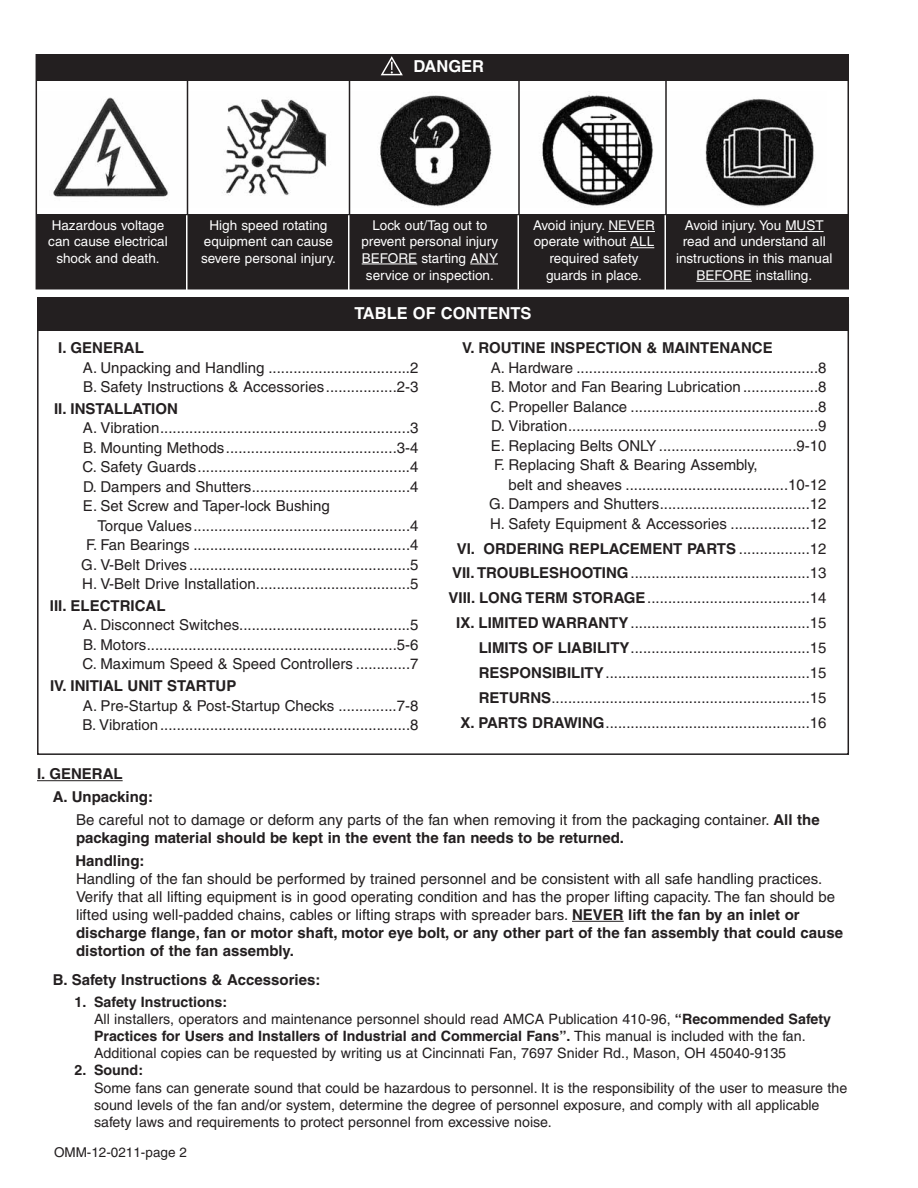
<style>
.page{position:relative;width:918px;height:1188px;background:#fff}
.page>*{position:absolute;margin:0;border:0;box-sizing:border-box;transform-origin:0 0}
.t1{font:700 16.5px "Helvetica";color:#fff}
.t2{font:15px/19.5px "Helvetica";color:#231f20;text-align:justify}
.t3{font:700 15px/22.8px "Helvetica";color:#231f20}
.t4{font:14.25px/17.1px "Helvetica";color:#231f20}
.t5{font:700 14.25px "Helvetica";color:#231f20}
.t6{font:13.5px "Helvetica";color:#fff}
.t7{font:13.5px "Helvetica";color:#231f20}
.s1{font-weight:700}
</style>
<div class="page">
<div style="left:37px;top:297px;width:812px;height:34px;background:#231f20"></div>
<div style="left:37px;top:214px;width:812px;height:76px;background:#231f20"></div>
<div style="left:37px;top:54px;width:812px;height:27px;background:#231f20"></div>
<img style="left:53px;top:92px;width:761px;height:116px">
<hr style="left:608px;top:231px;width:47px;height:1px;background:#fff">
<hr style="left:785px;top:231px;width:39px;height:1px;background:#fff">
<svg style="left:630px;top:247px;width:24px;height:1px"></svg>
<hr style="left:362px;top:264px;width:55px;height:1px;background:#fff">
<svg style="left:470px;top:264px;width:28px;height:1px"></svg>
<hr style="left:696px;top:281px;width:56px;height:1px;background:#fff">
<hr style="left:37px;top:780px;width:86px;height:1px;background:#231f20">
<hr style="left:572px;top:921px;width:52px;height:1px;background:#231f20">
<div style="left:36px;top:54px;width:813px;height:236px;border:2px solid #231f20"></div>
<hr style="left:187px;top:81px;width:1px;height:135px;background:#231f20">
<hr style="left:349px;top:81px;width:1px;height:134px;background:#231f20">
<hr style="left:518px;top:81px;width:2px;height:137px;background:#231f20">
<hr style="left:665px;top:81px;width:2px;height:135px;background:#231f20">
<hr style="left:186px;top:215px;width:2px;height:76px;background:#fff">
<hr style="left:348px;top:215px;width:2px;height:76px;background:#fff">
<hr style="left:518px;top:215px;width:1px;height:75px;background:#fff">
<hr style="left:664px;top:215px;width:2px;height:75px;background:#fff">
<svg style="left:381px;top:56px;width:22px;height:20px"></svg>
<p class="t1" style="left:413px;top:60px;width:72px">DANGER</p>
<p class="t6" style="left:52px;top:220px;width:114px">Hazardous voltage</p>
<p class="t6" style="left:210px;top:220px;width:119px">High speed rotating</p>
<p class="t6" style="left:372px;top:220px;width:116px">Lock out/Tag out to</p>
<p class="t6" style="left:533px;top:220px;width:123px">Avoid injury. NEVER</p>
<p class="t6" style="left:685px;top:220px;width:140px">Avoid injury. You MUST</p>
<p class="t6" style="left:48px;top:237px;width:121px">can cause electrical</p>
<p class="t6" style="left:204px;top:237px;width:131px">equipment can cause</p>
<p class="t6" style="left:361px;top:237px;width:138px">prevent personal injury</p>
<p class="t6" style="left:534px;top:237px;width:122px">operate without ALL</p>
<p class="t6" style="left:683px;top:237px;width:144px">read and understand all</p>
<p class="t6" style="left:56px;top:253px;width:105px">shock and death.</p>
<p class="t6" style="left:201px;top:253px;width:136px">severe personal injury.</p>
<p class="t6" style="left:362px;top:253px;width:138px">BEFORE starting ANY</p>
<p class="t6" style="left:549px;top:253px;width:91px">required safety</p>
<p class="t6" style="left:676px;top:253px;width:158px">instructions in this manual</p>
<p class="t6" style="left:366px;top:270px;width:129px">service or inspection.</p>
<p class="t6" style="left:546px;top:270px;width:97px">guards in place.</p>
<p class="t6" style="left:696px;top:270px;width:117px">BEFORE installing.</p>
<p class="t1" style="left:354px;top:308px;width:179px">TABLE OF CONTENTS</p>
<p class="t3" style="left:58px;top:338px;width:87px">I. GENERAL</p>
<p class="t2" style="left:83px;top:359px;width:337px">A. Unpacking and Handling ..................................2<br>B. Safety Instructions &amp; Accessories.................2-3</p>
<p class="t3" style="left:54px;top:399px;width:125px">II. INSTALLATION</p>
<p class="t2" style="left:83px;top:420px;width:337px">A. Vibration............................................................3<br>B. Mounting Methods.........................................3-4<br>C. Safety Guards...................................................4<br>D. Dampers and Shutters......................................4<br>E. Set Screw and Taper-lock Bushing</p>
<p class="t2" style="left:81px;top:517px;width:339px;text-align:right">Torque Values....................................................4<br>F. Fan Bearings ....................................................4<br>G. V-Belt Drives .....................................................5<br>H. V-Belt Drive Installation.....................................5</p>
<p class="t3" style="left:50px;top:596px;width:117px">III. ELECTRICAL</p>
<p class="t2" style="left:83px;top:617px;width:337px">A. Disconnect Switches.........................................5<br>B. Motors............................................................5-6<br>C. Maximum Speed &amp; Speed Controllers .............7</p>
<p class="t3" style="left:50px;top:676px;width:188px">IV. INITIAL UNIT STARTUP</p>
<p class="t2" style="left:82px;top:697px;width:338px">A. Pre-Startup &amp; Post-Startup Checks ..............7-8<br>B. Vibration............................................................8</p>
<p class="t3" style="left:462px;top:338px;width:312px">V. ROUTINE INSPECTION &amp; MAINTENANCE</p>
<p class="t2" style="left:491px;top:359px;width:337px">A. Hardware ..........................................................8<br>B. Motor and Fan Bearing Lubrication ..................8<br>C. Propeller Balance .............................................8<br>D. Vibration............................................................9<br>E. Replacing Belts ONLY .................................9-10<br>F. Replacing Shaft &amp; Bearing Assembly,</p>
<p class="t2" style="left:489px;top:476px;width:339px;text-indent:19px">belt and sheaves .......................................10-12<br>G. Dampers and Shutters....................................12<br>H. Safety Equipment &amp; Accessories ...................12</p>
<p class="t2" style="left:448px;top:537px;width:380px;line-height:24.9px;text-align:right"><span class="s1">VI. ORDERING REPLACEMENT PARTS</span> .................12<br><span class="s1">VII. TROUBLESHOOTING</span>...........................................13<br><span class="s1">VIII. LONG TERM STORAGE</span>.......................................14<br><span class="s1">IX. LIMITED WARRANTY</span>...........................................15<br><span class="s1">LIMITS OF LIABILITY</span>...........................................15<br><span class="s1">RESPONSIBILITY</span>.................................................15<br><span class="s1">RETURNS</span>..............................................................15<br><span class="s1">X. PARTS DRAWING</span>.................................................16</p>
<p class="t3" style="left:37px;top:764px;width:87px">I. GENERAL</p>
<p class="t3" style="left:53px;top:787px;width:102px">A. Unpacking:</p>
<p class="t2" style="left:76px;top:811px;width:745px">Be careful not to damage or deform any parts of the fan when removing it from the packaging container. <span class="s1">All the</span></p>
<p class="t3" style="left:75px;top:828px;width:550px">packaging material should be kept in the event the fan needs to be returned.<br>Handling:</p>
<p class="t2" style="left:76px;top:871px;width:769px;line-height:18px;text-align:left">Handling of the fan should be performed by trained personnel and be consistent with all safe handling practices.<br>Verify that all lifting equipment is in good operating condition and has the proper lifting capacity. The fan should be lifted using well-padded chains, cables or lifting straps with spreader bars. <span class="s1">NEVER lift the fan by an inlet or discharge flange, fan or motor shaft, motor eye bolt, or any other part of the fan assembly that could cause distortion of the fan assembly.</span></p>
<p class="t3" style="left:53px;top:969px;width:269px">B. Safety Instructions &amp; Accessories:</p>
<p class="t4" style="left:94px;top:995px;width:739px;text-indent:-19px"><span class="s1">1. Safety Instructions:<br></span>All installers, operators and maintenance personnel should read AMCA Publication 410-96, <span class="s1">“Recommended Safety Practices for Users and Installers of Industrial and Commercial Fans”.</span> This manual is included with the fan.<br>Additional copies can be requested by writing us at Cincinnati Fan, 7697 Snider Rd., Mason, OH 45040-9135</p>
<p class="t5" style="left:75px;top:1065px;width:70px">2. Sound:</p>
<p class="t4" style="left:94px;top:1080px;width:755px">Some fans can generate sound that could be hazardous to personnel. It is the responsibility of the user to measure the sound levels of the fan and/or system, determine the degree of personnel exposure, and comply with all applicable safety laws and requirements to protect personnel from excessive noise.</p>
<p class="t7" style="left:54px;top:1147px;width:135px">OMM-12-0211-page 2</p>
</div>
